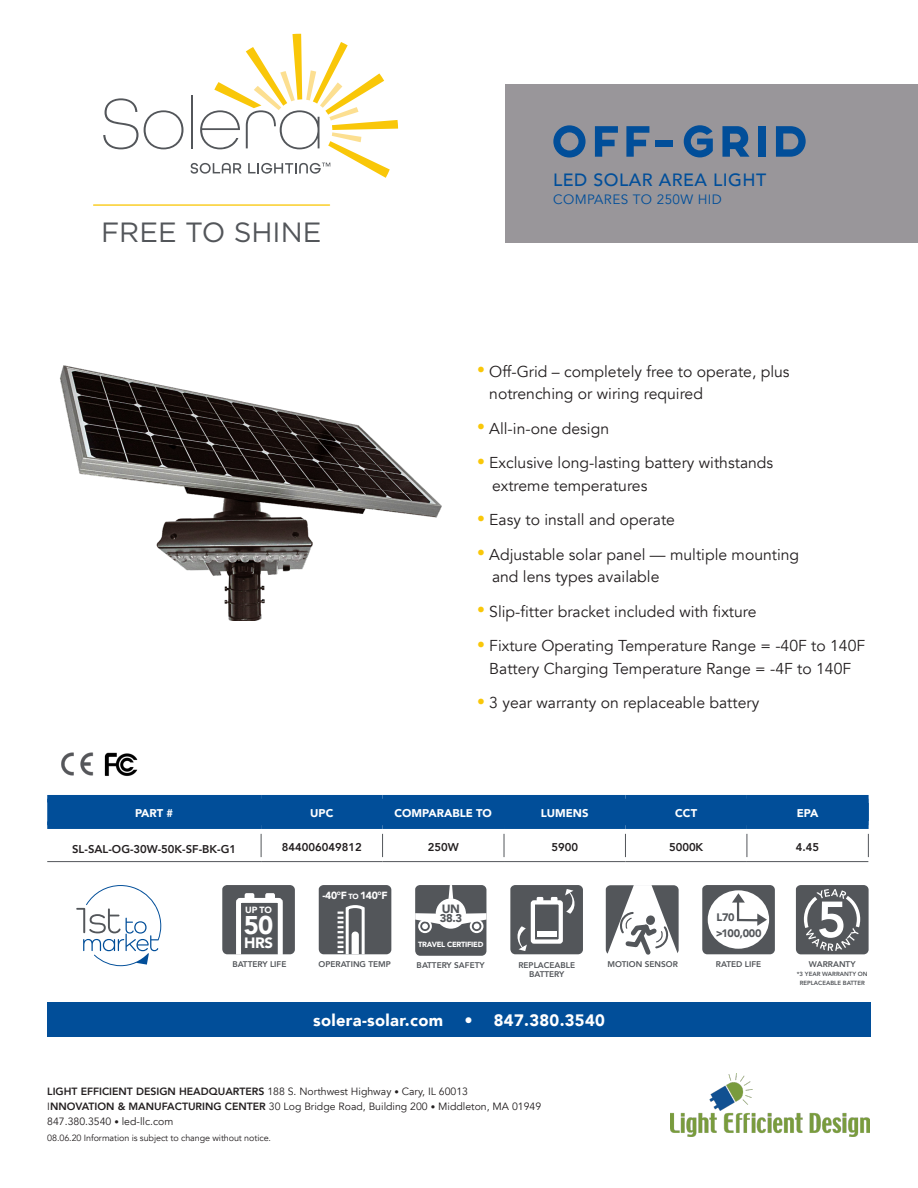
<style>
.page{position:relative;width:918px;height:1188px;background:#fff}
.page>*{position:absolute;margin:0;border:0;box-sizing:border-box;transform-origin:0 0}
.t1{font:27.75px "Gotham";color:#53565a}
.t2{font:900 25.65px "Avenir";color:#fff}
.t3{font:500 17.7px "Avenir";letter-spacing:.03em;color:#014e99}
.t4{font:900 16.5px "Avenir";letter-spacing:.02em;color:#fff}
.t5{font:15.75px/22.5px "Avenir";color:#231f20}
.t6{font:900 15px "Avenir";color:#fff}
.t7{font:13.5px "Avenir";letter-spacing:.03em;color:#014e99}
.t8{font:900 12px "Avenir";color:#53565a}
.t9{font:800 11.25px "Avenir";color:#231f20}
.t10{font:900 11.25px "Avenir";color:#fff}
.t11{font:900 11.25px "Avenir";color:#53565a}
.t12{font:900 10.95px "Avenir";letter-spacing:-.03em;color:#53565a}
.t13{font:10.5px "Avenir";color:#231f20}
.t14{font:900 10.35px "Avenir";color:#fff}
.t15{font:9px "Avenir";letter-spacing:-.01em;color:#231f20}
.t16{font:900 9px "Avenir";color:#fff}
.t17{font:800 8.25px/9px "Avenir";color:#53565a;text-align:center}
.t18{font:900 7.5px "Avenir";letter-spacing:-.03em;color:#fff}
.t19{font:800 6px/9px "Avenir";color:#53565a;text-align:center}
.s1{color:#f9c709}
.s2{font-size:7.5px}
.s3{font-weight:800}
.s4{font-size:9px}
</style>
<div class="page">
<div style="left:47px;top:1002px;width:824px;height:34px;background:#014e99"></div>
<img style="left:61px;top:752px;width:33px;height:24px">
<img style="left:104px;top:752px;width:34px;height:24px">
<svg style="left:261px;top:834px;width:1px;height:23px"></svg>
<svg style="left:382px;top:834px;width:1px;height:23px"></svg>
<svg style="left:504px;top:834px;width:1px;height:23px"></svg>
<svg style="left:625px;top:834px;width:1px;height:23px"></svg>
<svg style="left:747px;top:834px;width:1px;height:23px"></svg>
<svg style="left:868px;top:834px;width:1px;height:23px"></svg>
<hr style="left:47px;top:861px;width:214px;height:1px;background:#53565a">
<hr style="left:261px;top:861px;width:122px;height:1px;background:#53565a">
<hr style="left:383px;top:861px;width:121px;height:1px;background:#53565a">
<hr style="left:504px;top:861px;width:121px;height:1px;background:#53565a">
<hr style="left:625px;top:861px;width:122px;height:1px;background:#53565a">
<hr style="left:747px;top:861px;width:121px;height:1px;background:#53565a">
<div style="left:47px;top:795px;width:214px;height:7px;background:#014e99"></div>
<div style="left:261px;top:795px;width:122px;height:7px;background:#014e99"></div>
<div style="left:383px;top:795px;width:121px;height:7px;background:#014e99"></div>
<div style="left:504px;top:795px;width:121px;height:7px;background:#014e99"></div>
<div style="left:625px;top:795px;width:122px;height:7px;background:#014e99"></div>
<div style="left:747px;top:795px;width:122px;height:7px;background:#014e99"></div>
<div style="left:47px;top:821px;width:214px;height:8px;background:#014e99"></div>
<div style="left:261px;top:821px;width:122px;height:8px;background:#014e99"></div>
<div style="left:383px;top:821px;width:121px;height:8px;background:#014e99"></div>
<div style="left:504px;top:821px;width:121px;height:8px;background:#014e99"></div>
<div style="left:625px;top:821px;width:122px;height:8px;background:#014e99"></div>
<div style="left:747px;top:821px;width:122px;height:8px;background:#014e99"></div>
<div style="left:47px;top:799px;width:822px;height:26px;background:#014e99"></div>
<img style="left:59px;top:365px;width:383px;height:256px">
<svg style="left:222px;top:885px;width:73px;height:70px;background:#6e7174"></svg>
<div style="left:245px;top:893px;width:9px;height:7px;background:#fff;border-radius:2px"></div>
<div style="left:265px;top:893px;width:10px;height:7px;background:#fff;border-radius:2px"></div>
<svg style="left:319px;top:885px;width:72px;height:70px;background:#696c6f"></svg>
<svg style="left:415px;top:885px;width:71px;height:71px"></svg>
<svg style="left:510px;top:885px;width:73px;height:69px;background:#6f7275"></svg>
<div style="left:537px;top:932px;width:20px;height:5px;background:#fff"></div>
<svg style="left:606px;top:885px;width:73px;height:70px"></svg>
<svg style="left:702px;top:885px;width:73px;height:69px"></svg>
<svg style="left:76px;top:885px;width:85px;height:81px"></svg>
<div style="left:506px;top:84px;width:412px;height:158px;background:#99969a"></div>
<img style="left:671px;top:1074px;width:199px;height:63px">
<svg style="left:553px;top:125px;width:33px;height:33px"></svg>
<svg style="left:595px;top:126px;width:23px;height:31px"></svg>
<svg style="left:626px;top:126px;width:23px;height:31px"></svg>
<div style="left:656px;top:140px;width:17px;height:7px;background:#014e99"></div>
<svg style="left:684px;top:125px;width:29px;height:32px"></svg>
<svg style="left:722px;top:126px;width:28px;height:31px"></svg>
<div style="left:758px;top:126px;width:8px;height:31px;background:#014e99"></div>
<svg style="left:776px;top:126px;width:30px;height:31px"></svg>
<svg style="left:103px;top:98px;width:80px;height:51px"></svg>
<svg style="left:191px;top:34px;width:207px;height:144px"></svg>
<hr style="left:94px;top:204px;width:236px;height:2px;background:#f9c709">
<svg style="left:796px;top:885px;width:73px;height:69px;background:#74777a"></svg>
<p class="t1" style="left:101px;top:217px;width:222px">FREE TO SHINE</p>
<p class="t3" style="left:553px;top:165px;width:215px">LED SOLAR AREA LIGHT</p>
<p class="t7" style="left:553px;top:192px;width:170px">COMPARES TO 250W HID</p>
<p class="t5" style="left:489px;top:360px;width:302px;text-indent:-12px"><span class="s1">•</span> Off-Grid – completely free to operate, plus notrenching or wiring required</p>
<p class="t5" style="left:477px;top:417px;width:134px"><span class="s1">•</span> All-in-one design</p>
<p class="t5" style="left:477px;top:452px;width:298px"><span class="s1">•</span> Exclusive long-lasting battery withstands</p>
<p class="t5" style="left:492px;top:474px;width:157px">extreme temperatures</p>
<p class="t5" style="left:477px;top:509px;width:200px"><span class="s1">•</span> Easy to install and operate</p>
<p class="t5" style="left:477px;top:543px;width:324px"><span class="s1">•</span> Adjustable solar panel — multiple mounting</p>
<p class="t5" style="left:492px;top:566px;width:169px">and lens types available</p>
<p class="t5" style="left:477px;top:600px;width:281px"><span class="s1">•</span> Slip-fitter bracket included with fixture</p>
<p class="t5" style="left:477px;top:635px;width:390px;text-align:center"><span class="s1">•</span> Fixture Operating Temperature Range = -40F to 140F<br>Battery Charging Temperature Range = -4F to 140F</p>
<p class="t5" style="left:477px;top:692px;width:284px"><span class="s1">•</span> 3 year warranty on replaceable battery</p>
<p class="t10" style="left:135px;top:803px;width:40px">PART #</p>
<p class="t10" style="left:310px;top:803px;width:25px">UPC</p>
<p class="t10" style="left:395px;top:803px;width:99px">COMPARABLE TO</p>
<p class="t10" style="left:541px;top:803px;width:49px">LUMENS</p>
<p class="t10" style="left:675px;top:803px;width:23px">CCT</p>
<p class="t10" style="left:797px;top:803px;width:23px">EPA</p>
<p class="t9" style="left:72px;top:840px;width:166px">SL-SAL-OG-30W-50K-SF-BK-G1</p>
<p class="t9" style="left:282px;top:838px;width:81px">844006049812</p>
<p class="t9" style="left:428px;top:838px;width:33px">250W</p>
<p class="t9" style="left:551px;top:838px;width:28px">5900</p>
<p class="t9" style="left:669px;top:838px;width:36px">5000K</p>
<p class="t9" style="left:796px;top:838px;width:25px">4.45</p>
<p class="t16" style="left:245px;top:902px;width:28px">UP TO</p>
<p class="t2" style="left:244px;top:903px;width:31px">50</p>
<p class="t6" style="left:244px;top:930px;width:30px">HRS</p>
<p class="t17" style="left:232px;top:959px;width:55px">BATTERY LIFE</p>
<p class="t14" style="left:323px;top:886px;width:67px">-40°F <span class="s2">TO</span> 140°F</p>
<p class="t8" style="left:442px;top:898px;width:20px">UN</p>
<p class="t11" style="left:440px;top:909px;width:24px">38.3</p>
<p class="t18" style="left:418px;top:938px;width:67px">TRAVEL CERTIFIED</p>
<p class="t17" style="left:319px;top:959px;width:74px">OPERATING TEMP</p>
<p class="t17" style="left:417px;top:960px;width:69px">BATTERY SAFETY</p>
<p class="t12" style="left:717px;top:908px;width:20px">L70</p>
<p class="t12" style="left:716px;top:924px;width:47px">&gt;100,000</p>
<p class="t17" style="left:518px;top:961px;width:58px">REPLACEABLE<br>BATTERY</p>
<p class="t17" style="left:607px;top:959px;width:72px">MOTION SENSOR</p>
<p class="t17" style="left:716px;top:959px;width:47px">RATED LIFE</p>
<p class="t4" style="left:313px;top:1006px;width:132px">solera-solar.com</p>
<p class="t4" style="left:464px;top:1006px;width:142px">• 847.380.3540</p>
<p class="t13" style="left:47px;top:1085px;width:422px"><span class="s3">LIGHT EFFICIENT DESIGN HEADQUARTERS</span> 188 S. Northwest Highway <span class="s4">•</span> Cary, IL 60013</p>
<p class="t13" style="left:47px;top:1100px;width:496px">I<span class="s3">NNOVATION &amp; MANUFACTURING CENTER</span> 30 Log Bridge Road, Building 200 <span class="s4">•</span> Middleton, MA 01949</p>
<p class="t13" style="left:47px;top:1115px;width:128px">847.380.3540 <span class="s4">•</span> led-llc.com</p>
<p class="t15" style="left:47px;top:1132px;width:225px">08.06.20 Information is subject to change without notice.</p>
<p class="t17" style="left:809px;top:960px;width:48px">WARRANTY</p>
<p class="t19" style="left:797px;top:970px;width:72px">*3 YEAR WARRANTY ON<br>REPLACEABLE BATTER</p>
</div>
